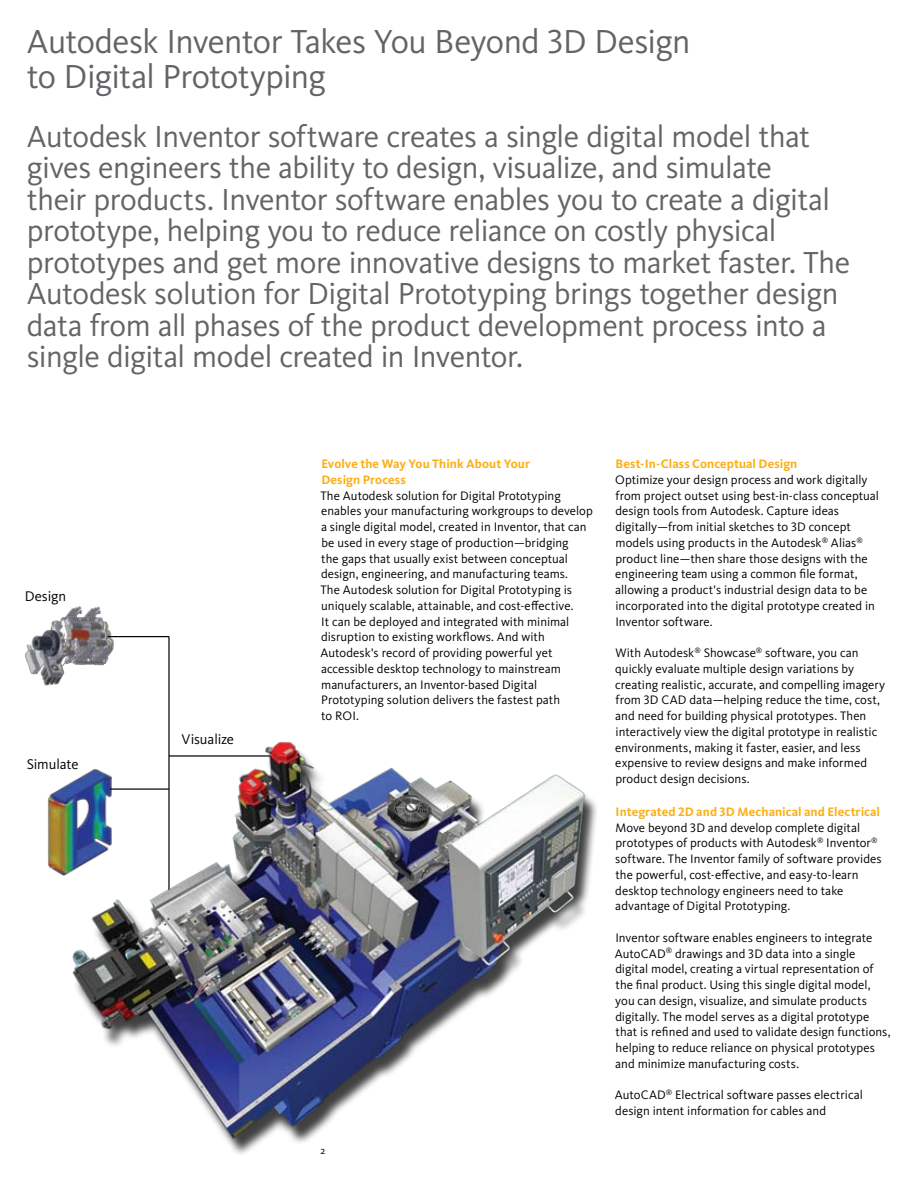
<style>
.page{position:relative;width:918px;height:1188px;background:#fff}
.page>*{position:absolute;margin:0;border:0;box-sizing:border-box;transform-origin:0 0}
.t1{font:34.5px/34.5px "Kievit Pro";letter-spacing:-.02em;color:#636467}
.t2{font:31.5px/31.5px "Kievit Pro";letter-spacing:-.02em;color:#636467}
.t3{font:14.55px "Kievit Pro";letter-spacing:-.01em;color:#000}
.t4{font:12.75px/15.8px "Kievit Pro";color:#000}
.t5{font:700 12.75px/15.8px "Kievit Pro";letter-spacing:.005em;color:#fcaf17}
.t6{font:10.5px "Kievit Pro";color:#000}
</style>
<div class="page">
<img style="left:25px;top:606px;width:93px;height:80px">
<img style="left:48px;top:788px;width:13px;height:87px">
<hr style="left:168px;top:637px;width:2px;height:268px;background:#000">
<hr style="left:108px;top:636px;width:61px;height:1px;background:#000">
<img style="left:61px;top:729px;width:536px;height:417px">
<h1 class="t1" style="left:27px;top:24px;width:665px">Autodesk Inventor Takes You Beyond 3D Design to Digital Prototyping</h1>
<p class="t2" style="left:27px;top:120px;width:825px">Autodesk Inventor software creates a single digital model that gives engineers the ability to design, visualize, and simulate<br>their products. Inventor software enables you to create a digital prototype, helping you to reduce reliance on costly physical prototypes and get more innovative designs to market faster. The Autodesk solution for Digital Prototyping brings together design data from all phases of the product development process into a single digital model created in Inventor.</p>
<p class="t3" style="left:25px;top:587px;width:43px">Design</p>
<p class="t3" style="left:27px;top:755px;width:53px">Simulate</p>
<p class="t3" style="left:182px;top:730px;width:54px">Visualize</p>
<p class="t5" style="left:321px;top:456px;width:210px">Evolve the Way You Think About Your<br>Design Process</p>
<p class="t4" style="left:320px;top:487px;width:274px">The Autodesk solution for Digital Prototyping enables your manufacturing workgroups to develop a single digital model, created in Inventor, that can be used in every stage of production—bridging<br>the gaps that usually exist between conceptual design, engineering, and manufacturing teams.<br>The Autodesk solution for Digital Prototyping is uniquely scalable, attainable, and cost-effective.<br>It can be deployed and integrated with minimal disruption to existing workflows. And with Autodesk's record of providing powerful yet accessible desktop technology to mainstream manufacturers, an Inventor-based Digital Prototyping solution delivers the fastest path<br>to ROI.</p>
<p class="t6" style="left:321px;top:1144px;width:7px">2</p>
<p class="t5" style="left:616px;top:456px;width:183px">Best-In-Class Conceptual Design</p>
<p class="t4" style="left:615px;top:472px;width:265px">Optimize your design process and work digitally from project outset using best-in-class conceptual design tools from Autodesk. Capture ideas digitally—from initial sketches to 3D concept models using products in the Autodesk<sup>®</sup> Alias<sup>® </sup>product line—then share those designs with the engineering team using a common file format, allowing a product's industrial design data to be incorporated into the digital prototype created in Inventor software.</p>
<p class="t4" style="left:615px;top:645px;width:271px">With Autodesk<sup>®</sup> Showcase<sup>®</sup> software, you can quickly evaluate multiple design variations by creating realistic, accurate, and compelling imagery from 3D CAD data—helping reduce the time, cost, and need for building physical prototypes. Then interactively view the digital prototype in realistic environments, making it faster, easier, and less expensive to review designs and make informed product design decisions.</p>
<p class="t5" style="left:616px;top:804px;width:266px">Integrated 2D and 3D Mechanical and Electrical</p>
<p class="t4" style="left:615px;top:819px;width:268px">Move beyond 3D and develop complete digital prototypes of products with Autodesk<sup>®</sup> Inventor<sup>® </sup>software. The Inventor family of software provides the powerful, cost-effective, and easy-to-learn desktop technology engineers need to take advantage of Digital Prototyping.</p>
<p class="t4" style="left:615px;top:930px;width:277px">Inventor software enables engineers to integrate AutoCAD<sup>®</sup> drawings and 3D data into a single digital model, creating a virtual representation of the final product. Using this single digital model, you can design, visualize, and simulate products digitally. The model serves as a digital prototype that is refined and used to validate design functions, helping to reduce reliance on physical prototypes and minimize manufacturing costs.</p>
<p class="t4" style="left:615px;top:1087px;width:250px">AutoCAD<sup>®</sup> Electrical software passes electrical design intent information for cables and</p>
</div>
